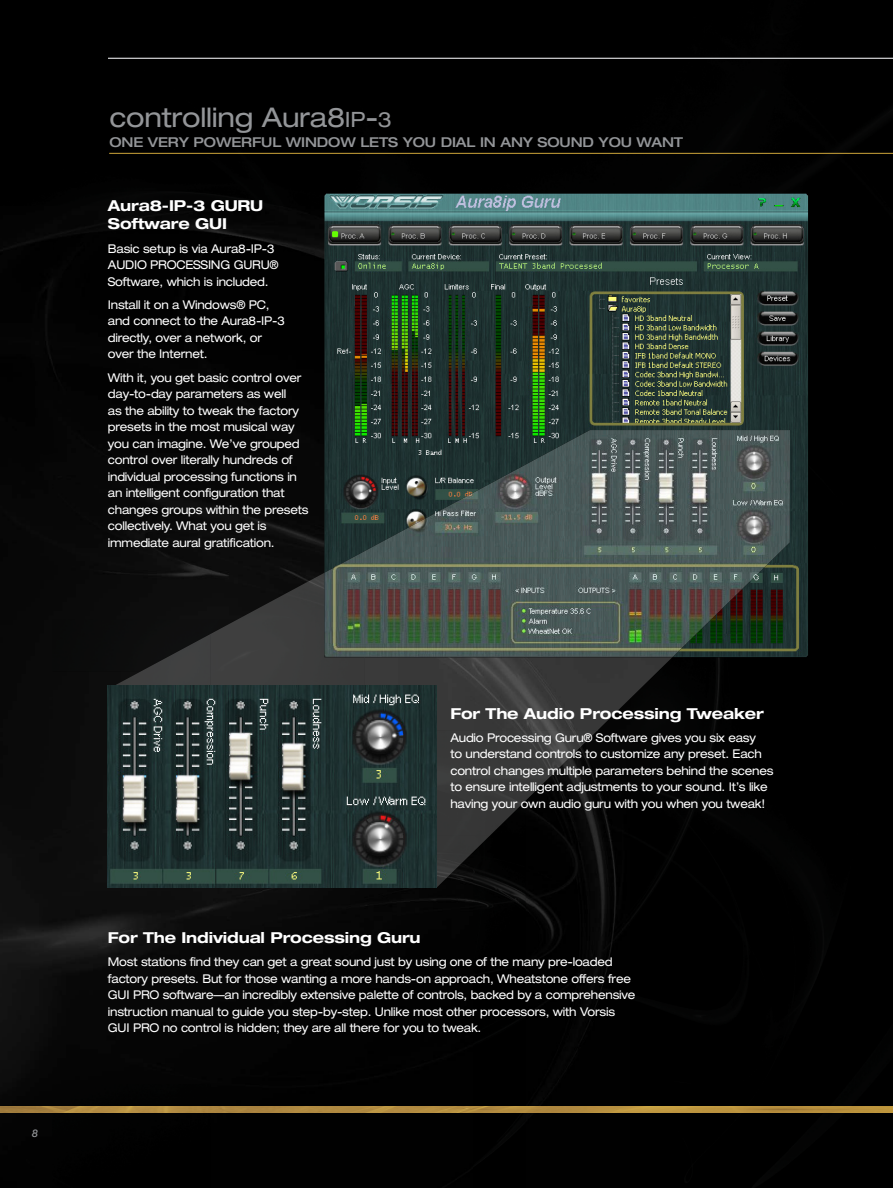
<style>
.page{position:relative;width:893px;height:1188px;background:#fff}
.page>*{position:absolute;margin:0;border:0;box-sizing:border-box;transform-origin:0 0}
.t1{font:expanded 27px "Helvetica Neue LT Std";letter-spacing:-.01em;color:#939598}
.t2{font:700 expanded 15px/18px "Helvetica Neue LT Std";letter-spacing:-.01em;color:#fff}
.t3{font:500 expanded 13.5px "Helvetica Neue LT Std";letter-spacing:-.01em;color:#939598}
.t4{font:expanded 12px/16.5px "Helvetica Neue LT Std";letter-spacing:-.02em;color:#fff;scale:.95 1}
.t5{font:italic 500 10.5px "Helvetica Neue LT Std";color:#939598}
.s1{font-size:21px}
</style>
<div class="page">
<div style="left:0;top:0;width:893px;height:206px;background:#000"></div>
<div style="left:788px;top:206px;width:105px;height:982px;background:#000"></div>
<div style="left:53px;top:206px;width:271px;height:414px;background:#050505"></div>
<img style="left:0;top:206px;width:53px;height:982px">
<div style="left:631px;top:657px;width:157px;height:531px;background:#000"></div>
<div style="left:52px;top:620px;width:158px;height:51px;background:#0b0b0b"></div>
<img style="left:578px;top:731px;width:53px;height:457px">
<img style="left:52px;top:671px;width:158px;height:517px">
<div style="left:526px;top:783px;width:52px;height:405px;background:#010101"></div>
<img style="left:210px;top:888px;width:52px;height:300px">
<div style="left:473px;top:836px;width:53px;height:352px;background:#000"></div>
<div style="left:262px;top:888px;width:105px;height:300px;background:#020202"></div>
<div style="left:367px;top:888px;width:106px;height:300px;background:#010101"></div>
<img style="left:0;top:1106px;width:893px;height:6px">
<hr style="left:108px;top:58px;width:785px;height:1px;background:#c7c8ca">
<img style="left:324px;top:193px;width:484px;height:464px">
<img style="left:210px;top:573px;width:154px;height:113px">
<img style="left:364px;top:657px;width:308px;height:74px">
<img style="left:108px;top:634px;width:103px;height:52px">
<img style="left:436px;top:730px;width:162px;height:53px">
<img style="left:436px;top:783px;width:108px;height:53px">
<img style="left:436px;top:835px;width:54px;height:53px">
<img style="left:324px;top:430px;width:466px;height:227px">
<img style="left:108px;top:686px;width:328px;height:202px">
<hr style="left:109px;top:153px;width:784px;height:1px;background:#cea63a">
<p class="t5" style="left:32px;top:1127px;width:7px">8</p>
<h1 class="t1" style="left:110px;top:101px;width:284px">controlling Aura8<span class="s1">IP</span>-<span class="s1">3</span></h1>
<p class="t3" style="left:110px;top:134px;width:575px">ONE VERY POWERFUL WINDOW LETS YOU DIAL IN ANY SOUND YOU WANT</p>
<p class="t2" style="left:108px;top:196px;width:157px">Aura8-IP-3 GURU<br>Software GUI</p>
<p class="t4" style="left:108px;top:240px;width:181px">Basic setup is via Aura8-IP-3<br>AUDIO PROCESSING GURU®<br>Software, which is included.</p>
<p class="t4" style="left:108px;top:296px;width:188px">Install it on a Windows® PC, and connect to the Aura8-IP-3 directly, over a network, or over the Internet.</p>
<p class="t4" style="left:108px;top:369px;width:213px">With it, you get basic control over day-to-day parameters as well<br>as the ability to tweak the factory presets in the most musical way you can imagine. We’ve grouped control over literally hundreds of individual processing functions in an intelligent configuration that changes groups within the presets collectively. What you get is immediate aural gratification.</p>
<p class="t2" style="left:450px;top:704px;width:315px">For The Audio Processing Tweaker</p>
<p class="t4" style="left:450px;top:729px;width:342px">Audio Processing Guru® Software gives you six easy<br>to understand controls to customize any preset. Each control changes multiple parameters behind the scenes to ensure intelligent adjustments to your sound. It’s like having your own audio guru with you when you tweak!</p>
<p class="t2" style="left:108px;top:928px;width:314px">For The Individual Processing Guru</p>
<p class="t4" style="left:108px;top:954px;width:557px">Most stations find they can get a great sound just by using one of the many pre-loaded factory presets. But for those wanting a more hands-on approach, Wheatstone offers free GUI PRO software—an incredibly extensive palette of controls, backed by a comprehensive instruction manual to guide you step-by-step. Unlike most other processors, with Vorsis GUI PRO no control is hidden; they are all there for you to tweak.</p>
</div>
